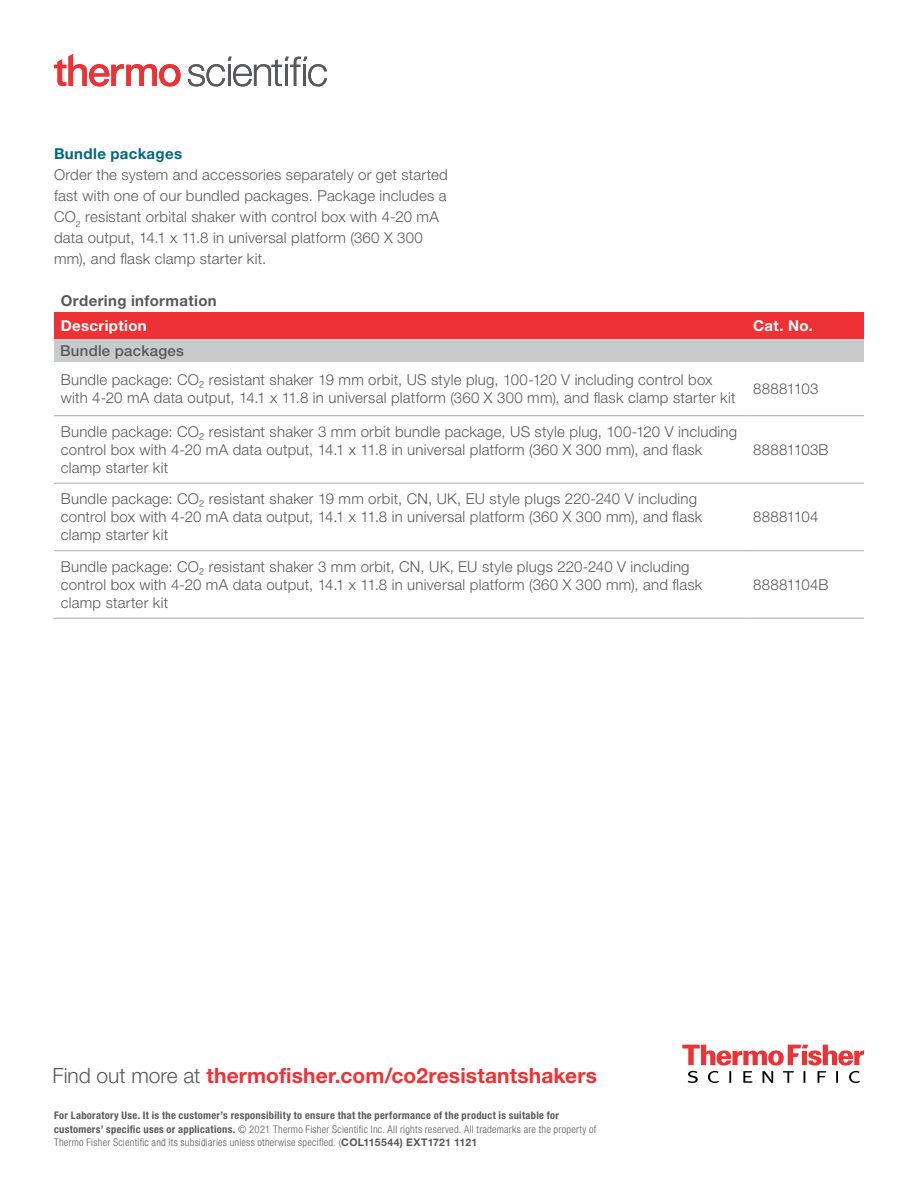
<style>
.page{position:relative;width:918px;height:1188px;background:#fff}
.page>*{position:absolute;margin:0;border:0;box-sizing:border-box;transform-origin:0 0}
.t1{font:700 21px "Helvetica Neue LTW1 G";letter-spacing:.005em;color:#ee3134}
.t2{font:300 15px/18px "Helvetica Neue LTW1 G";letter-spacing:.015em;color:#58595b}
.t3{font:700 15px "Helvetica Neue LTW1 G";letter-spacing:.025em;color:#58595b}
.t4{font:700 15px "Helvetica Neue LTW1 G";letter-spacing:.025em;color:#fff}
.t5{font:500 15px "Helvetica Neue LTW1 G";letter-spacing:.02em;color:#58595b}
.t6{font:700 15px "Helvetica Neue LTW1 G";letter-spacing:.025em;color:#006880}
.t7{font:300 condensed 10.5px/13.5px "Helvetica Neue LTW1 G";letter-spacing:.025em;color:#58595b}
.s1{font-weight:300;color:#58595b}
.s2{font-weight:700}
.s3{font-weight:700;font-stretch:normal}
</style>
<div class="page">
<svg style="left:682px;top:1045px;width:182px;height:38px"></svg>
<div style="left:54px;top:312px;width:810px;height:27px;background:#ee3134"></div>
<div style="left:54px;top:339px;width:810px;height:23px;background:#c9cacc"></div>
<hr style="left:54px;top:415px;width:693px;height:1px;background:#a7a9ac">
<hr style="left:747px;top:415px;width:117px;height:1px;background:#a7a9ac">
<hr style="left:54px;top:483px;width:693px;height:1px;background:#a7a9ac">
<hr style="left:747px;top:483px;width:117px;height:1px;background:#a7a9ac">
<hr style="left:54px;top:550px;width:693px;height:1px;background:#a7a9ac">
<hr style="left:747px;top:550px;width:117px;height:1px;background:#a7a9ac">
<hr style="left:54px;top:618px;width:693px;height:1px;background:#a7a9ac">
<hr style="left:747px;top:618px;width:117px;height:1px;background:#a7a9ac">
<svg style="left:188px;top:57px;width:139px;height:29px"></svg>
<svg style="left:54px;top:54px;width:127px;height:32px"></svg>
<p class="t6" style="left:54px;top:144px;width:130px">Bundle packages</p>
<p class="t2" style="left:54px;top:164px;width:395px;line-height:21px">Order the system and accessories separately or get started fast with one of our bundled packages. Package includes a CO<sub>2</sub> resistant orbital shaker with control box with 4-20 mA data output, 14.1 x 11.8 in universal platform (360 X 300 mm), and flask clamp starter kit.</p>
<p class="t3" style="left:61px;top:291px;width:158px">Ordering information</p>
<p class="t4" style="left:61px;top:316px;width:88px">Description</p>
<p class="t4" style="left:753px;top:316px;width:61px">Cat. No.</p>
<p class="t5" style="left:60px;top:341px;width:126px">Bundle packages</p>
<p class="t2" style="left:61px;top:371px;width:676px">Bundle package: CO₂ resistant shaker 19 mm orbit, US style plug, 100-120 V including control box with 4-20 mA data output, 14.1 x 11.8 in universal platform (360 X 300 mm), and flask clamp starter kit</p>
<p class="t2" style="left:753px;top:380px;width:67px">88881103</p>
<p class="t2" style="left:61px;top:422px;width:678px">Bundle package: CO₂ resistant shaker 3 mm orbit bundle package, US style plug, 100-120 V including control box with 4-20 mA data output, 14.1 x 11.8 in universal platform (360 X 300 mm), and flask clamp starter kit</p>
<p class="t2" style="left:753px;top:440px;width:77px">88881103B</p>
<p class="t2" style="left:61px;top:490px;width:643px">Bundle package: CO₂ resistant shaker 19 mm orbit, CN, UK, EU style plugs 220-240 V including control box with 4-20 mA data output, 14.1 x 11.8 in universal platform (360 X 300 mm), and flask clamp starter kit</p>
<p class="t2" style="left:61px;top:557px;width:643px">Bundle package: CO₂ resistant shaker 3 mm orbit, CN, UK, EU style plugs 220-240 V including control box with 4-20 mA data output, 14.1 x 11.8 in universal platform (360 X 300 mm), and flask clamp starter kit</p>
<p class="t2" style="left:753px;top:508px;width:67px">88881104</p>
<p class="t2" style="left:753px;top:575px;width:77px">88881104B</p>
<h1 class="t1" style="left:52px;top:1063px;width:546px"><span class="s1">Find out more at</span> thermofisher.com/co2resistantshakers</h1>
<p class="t7" style="left:54px;top:1109px;width:544px"><span class="s2">For Laboratory Use. It is the customer’s responsibility to ensure that the performance of the product is suitable for customers’ specific uses or applications.</span> © 2021 Thermo Fisher Scientific Inc. All rights reserved. All trademarks are the property of<br>Thermo Fisher Scientific and its subsidiaries unless otherwise specified. (<span class="s3">COL115544) EXT1721 1121</span></p>
</div>
